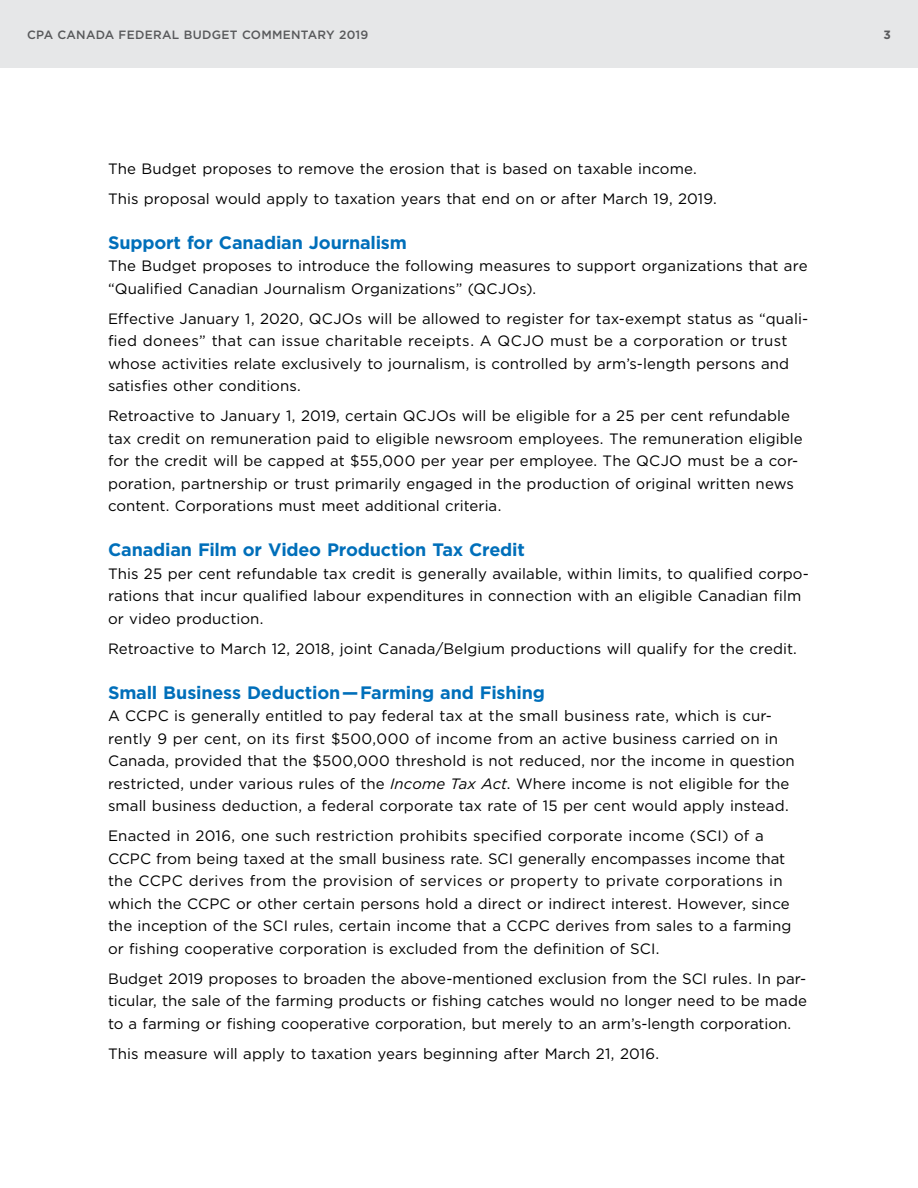
<style>
.page{position:relative;width:918px;height:1188px;background:#fff}
.page>*{position:absolute;margin:0;border:0;box-sizing:border-box;transform-origin:0 0}
.CPA_head2{font:700 18px "Gotham";letter-spacing:-.01em;color:#006fba}
.CPA__para1{font:15px/22.5px "Gotham";letter-spacing:.005em;color:#000}
.t1{font:500 12px "Gotham";letter-spacing:.02em;color:#58595b}
.t2{font:700 12px "Gotham";color:#58595b}
.s1{font-style:italic}
</style>
<div class="page">
<div style="left:0;top:0;width:918px;height:68px;background:#e6e7e8"></div>
<p class="t1" style="left:27px;top:26px;width:343px">CPA CANADA FEDERAL BUDGET COMMENTARY 2019</p>
<p class="t2" style="left:884px;top:26px;width:9px">3</p>
<p class="CPA__para1" style="left:108px;top:157px;width:590px">The Budget proposes to remove the erosion that is based on taxable income.</p>
<p class="CPA__para1" style="left:108px;top:187px;width:610px">This proposal would apply to taxation years that end on or after March 19, 2019.</p>
<h2 class="CPA_head2" style="left:108px;top:231px;width:300px">Support for Canadian Journalism</h2>
<p class="CPA__para1" style="left:108px;top:255px;width:701px">The Budget proposes to introduce the following measures to support organizations that are “Qualified Canadian Journalism Organizations” (QCJOs).</p>
<p class="CPA__para1" style="left:108px;top:307px;width:702px">Effective January 1, 2020, QCJOs will be allowed to register for tax-exempt status as “quali&shy;fied donees” that can issue charitable receipts. A QCJO must be a corporation or trust whose activities relate exclusively to journalism, is controlled by arm’s-length persons and satisfies other conditions.</p>
<p class="CPA__para1" style="left:108px;top:405px;width:696px">Retroactive to January 1, 2019, certain QCJOs will be eligible for a 25 per cent refundable tax credit on remuneration paid to eligible newsroom employees. The remuneration eligible for the credit will be capped at $55,000 per year per employee. The QCJO must be a cor&shy;poration, partnership or trust primarily engaged in the production of original written news content. Corporations must meet additional criteria.</p>
<h2 class="CPA_head2" style="left:108px;top:538px;width:418px">Canadian Film or Video Production Tax Credit</h2>
<p class="CPA__para1" style="left:108px;top:562px;width:703px">This 25 per cent refundable tax credit is generally available, within limits, to qualified corpo&shy;rations that incur qualified labour expenditures in connection with an eligible Canadian film or video production.</p>
<p class="CPA__para1" style="left:108px;top:637px;width:690px">Retroactive to March 12, 2018, joint Canada/Belgium productions will qualify for the credit.</p>
<h2 class="CPA_head2" style="left:108px;top:681px;width:438px">Small Business Deduction — Farming and Fishing</h2>
<p class="CPA__para1" style="left:108px;top:705px;width:688px">A CCPC is generally entitled to pay federal tax at the small business rate, which is cur&shy;rently 9 per cent, on its first $500,000 of income from an active business carried on in Canada, provided that the $500,000 threshold is not reduced, nor the income in question restricted, under various rules of the <span class="s1">Income Tax Act</span>. Where income is not eligible for the small business deduction, a federal corporate tax rate of 15 per cent would apply instead.</p>
<p class="CPA__para1" style="left:108px;top:825px;width:685px">Enacted in 2016, one such restriction prohibits specified corporate income (SCI) of a CCPC from being taxed at the small business rate. SCI generally encompasses income that the CCPC derives from the provision of services or property to private corporations in which the CCPC or other certain persons hold a direct or indirect interest. However, since the inception of the SCI rules, certain income that a CCPC derives from sales to a farming or fishing cooperative corporation is excluded from the definition of SCI.</p>
<p class="CPA__para1" style="left:108px;top:967px;width:700px;text-align:justify">Budget 2019 proposes to broaden the above-mentioned exclusion from the SCI rules. In par&shy;ticular, the sale of the farming products or fishing catches would no longer need to be made to a farming or fishing cooperative corporation, but merely to an arm’s-length corporation.</p>
<p class="CPA__para1" style="left:108px;top:1042px;width:553px">This measure will apply to taxation years beginning after March 21, 2016.</p>
</div>
